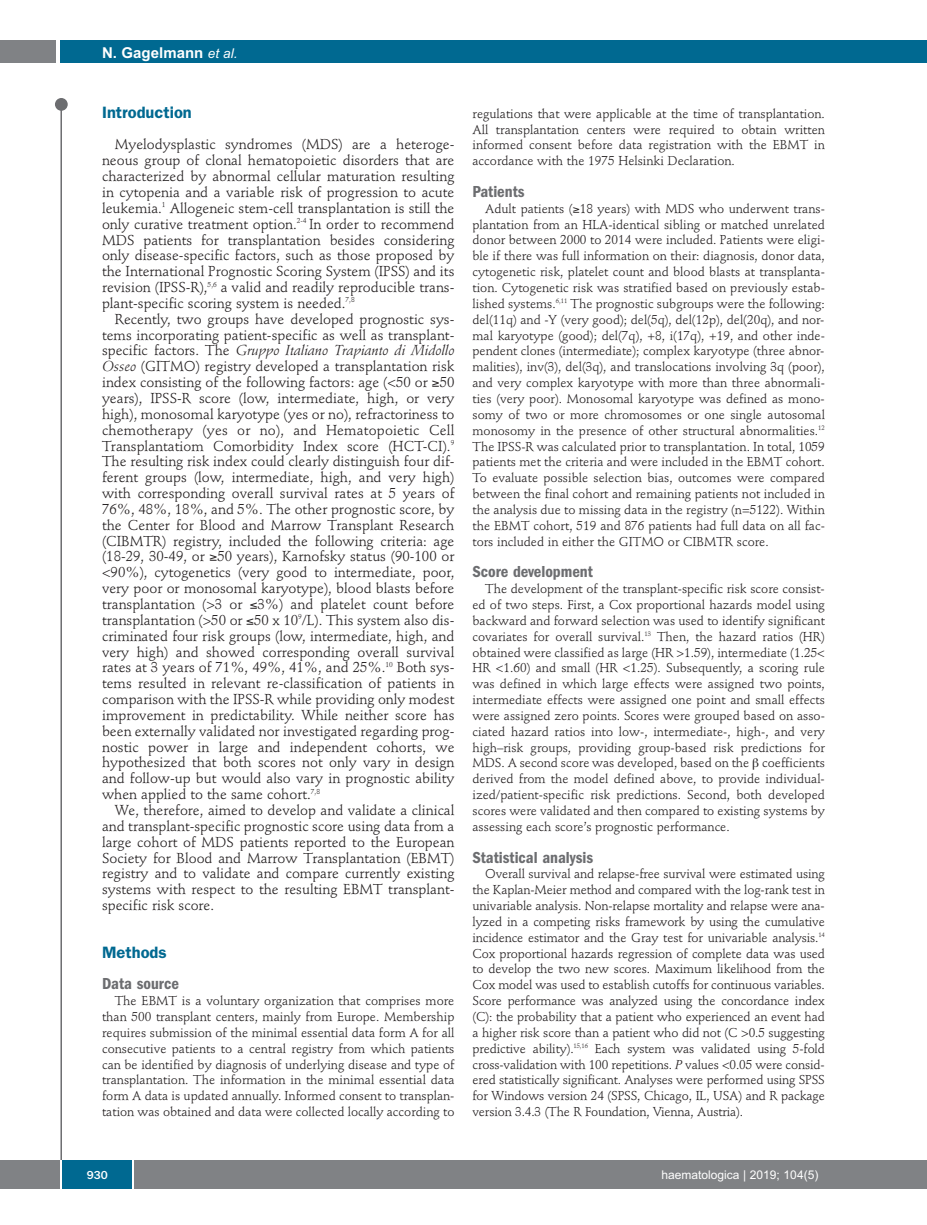
<style>
.page{position:relative;width:927px;height:1225px;background:#fff}
.page>*{position:absolute;margin:0;border:0;box-sizing:border-box;transform-origin:0 0}
.t1{font:600 condensed 16.5px "Franklin Gothic";color:#6c6d70}
.t2{font:600 16.5px "Franklin Gothic";color:#006991}
.t3{font:700 15px "Arial";color:#fff}
.t4{font:14.25px/15.9px "Stempel Schneidler";color:#231f20;text-align:justify}
.t5{font:12.75px/15.9px "Stempel Schneidler";color:#231f20;text-align:justify}
.t6{font:12px "Arial";color:#fff}
.t7{font:500 12px "Franklin Gothic";color:#fff}
.s1{font-weight:400;font-style:italic;font-size:13.5px}
.s2{font-style:italic}
</style>
<div class="page">
<div style="left:911px;top:40px;width:16px;height:22px;background:#006991"></div>
<div style="left:910px;top:1160px;width:17px;height:28px;background:#808285"></div>
<div style="left:55px;top:98px;width:13px;height:13px;background:#6c6d70;border-radius:50%"></div>
<hr style="left:60px;top:101px;width:2px;height:1061px;background:#6c6d70">
<div style="left:60px;top:40px;width:852px;height:22px;background:#006991"></div>
<div style="left:0;top:40px;width:56px;height:22px;background:#808285"></div>
<div style="left:0;top:1160px;width:911px;height:28px;background:#808285"></div>
<div style="left:62px;top:1160px;width:71px;height:28px;background:#006991"></div>
<hr style="left:60px;top:1160px;width:2px;height:28px;background:#fff">
<svg style="left:133px;top:1160px;width:1px;height:28px"></svg>
<p class="t3" style="left:102px;top:44px;width:137px">N. Gagelmann <span class="s1">et al.</span></p>
<p class="t2" style="left:102px;top:106px;width:91px">Introduction</p>
<p class="t4" style="left:102px;top:138px;width:354px;text-indent:13px">Myelodysplastic syndromes (MDS) are a heteroge&shy;neous group of clonal hematopoietic disorders that are characterized by abnormal cellular maturation resulting in cytopenia and a variable risk of progression to acute leukemia.<sup>1</sup> Allogeneic stem-cell transplantation is still the only curative treatment option.<sup>2-4</sup> In order to recommend MDS patients for transplantation besides considering only disease-specific factors, such as those proposed by the International Prognostic Scoring System (IPSS) and its revision (IPSS-R),<sup>5,6</sup> a valid and readily reproducible trans&shy;plant-specific scoring system is needed.<sup>7,8</sup></p>
<p class="t4" style="left:102px;top:312px;width:354px;text-indent:13px">Recently, two groups have developed prognostic sys&shy;tems incorporating patient-specific as well as transplant&shy;specific factors. The <span class="s2">Gruppo Italiano Trapianto di Midollo Osseo</span> (GITMO) registry developed a transplantation risk index consisting of the following factors: age (&lt;50 or ≥50 years), IPSS-R score (low, intermediate, high, or very high), monosomal karyotype (yes or no), refractoriness to chemotherapy (yes or no), and Hematopoietic Cell Transplantatiom Comorbidity Index score (HCT-CI).<sup>9<br></sup>The resulting risk index could clearly distinguish four dif&shy;ferent groups (low, intermediate, high, and very high) with corresponding overall survival rates at 5 years of 76%, 48%, 18%, and 5%. The other prognostic score, by the Center for Blood and Marrow Transplant Research (CIBMTR) registry, included the following criteria: age (18-29, 30-49, or ≥50 years), Karnofsky status (90-100 or &lt;90%), cytogenetics (very good to intermediate, poor, very poor or monosomal karyotype), blood blasts before transplantation (&gt;3 or ≤3%) and platelet count before transplantation (&gt;50 or ≤50 x 10<sup>9</sup>/L). This system also dis&shy;criminated four risk groups (low, intermediate, high, and very high) and showed corresponding overall survival rates at 3 years of 71%, 49%, 41%, and 25%.<sup>10</sup> Both sys&shy;tems resulted in relevant re-classification of patients in comparison with the IPSS-R while providing only modest improvement in predictability. While neither score has been externally validated nor investigated regarding prog&shy;nostic power in large and independent cohorts, we hypothesized that both scores not only vary in design and follow-up but would also vary in prognostic ability when applied to the same cohort.<sup>7,8</sup></p>
<p class="t4" style="left:102px;top:803px;width:354px;text-indent:13px">We, therefore, aimed to develop and validate a clinical and transplant-specific prognostic score using data from a large cohort of MDS patients reported to the European Society for Blood and Marrow Transplantation (EBMT) registry and to validate and compare currently existing systems with respect to the resulting EBMT transplant&shy;specific risk score.</p>
<p class="t2" style="left:102px;top:946px;width:66px">Methods</p>
<p class="t1" style="left:102px;top:978px;width:78px">Data source</p>
<p class="t5" style="left:102px;top:994px;width:354px;text-indent:13px">The EBMT is a voluntary organization that comprises more than 500 transplant centers, mainly from Europe. Membership requires submission of the minimal essential data form A for all consecutive patients to a central registry from which patients can be identified by diagnosis of underlying disease and type of transplantation. The information in the minimal essential data form A data is updated annually. Informed consent to transplan&shy;tation was obtained and data were collected locally according to</p>
<p class="t5" style="left:472px;top:107px;width:354px">regulations that were applicable at the time of transplantation.<br>All transplantation centers were required to obtain written informed consent before data registration with the EBMT in accordance with the 1975 Helsinki Declaration.</p>
<p class="t1" style="left:472px;top:186px;width:54px">Patients</p>
<p class="t5" style="left:472px;top:202px;width:354px;text-indent:13px">Adult patients (≥18 years) with MDS who underwent trans&shy;plantation from an HLA-identical sibling or matched unrelated donor between 2000 to 2014 were included. Patients were eligi&shy;ble if there was full information on their: diagnosis, donor data, cytogenetic risk, platelet count and blood blasts at transplanta&shy;tion. Cytogenetic risk was stratified based on previously estab&shy;lished systems.<sup>6,11</sup> The prognostic subgroups were the following: del(11q) and -Y (very good); del(5q), del(12p), del(20q), and nor&shy;mal karyotype (good); del(7q), +8, i(17q), +19, and other inde&shy;pendent clones (intermediate); complex karyotype (three abnor&shy;malities), inv(3), del(3q), and translocations involving 3q (poor), and very complex karyotype with more than three abnormali&shy;ties (very poor). Monosomal karyotype was defined as mono&shy;somy of two or more chromosomes or one single autosomal monosomy in the presence of other structural abnormalities.<sup>12<br></sup>The IPSS-R was calculated prior to transplantation. In total, 1059 patients met the criteria and were included in the EBMT cohort.<br>To evaluate possible selection bias, outcomes were compared between the final cohort and remaining patients not included in the analysis due to missing data in the registry (n=5122). Within the EBMT cohort, 519 and 876 patients had full data on all fac&shy;tors included in either the GITMO or CIBMTR score.</p>
<p class="t1" style="left:472px;top:566px;width:122px">Score development</p>
<p class="t5" style="left:472px;top:582px;width:354px;text-indent:13px">The development of the transplant-specific risk score consist&shy;ed of two steps. First, a Cox proportional hazards model using backward and forward selection was used to identify significant covariates for overall survival.<sup>13</sup> Then, the hazard ratios (HR) obtained were classified as large (HR &gt;1.59), intermediate (1.25&lt; HR &lt;1.60) and small (HR &lt;1.25). Subsequently, a scoring rule was defined in which large effects were assigned two points, intermediate effects were assigned one point and small effects were assigned zero points. Scores were grouped based on asso&shy;ciated hazard ratios into low-, intermediate-, high-, and very high–risk groups, providing group-based risk predictions for MDS. A second score was developed, based on the coefficients derived from the model defined above, to provide individual&shy;ized/patient-specific risk predictions. Second, both developed scores were validated and then compared to existing systems by assessing each score’s prognostic performance.</p>
<p class="t1" style="left:472px;top:851px;width:122px">Statistical analysis</p>
<p class="t5" style="left:472px;top:867px;width:354px;text-indent:13px">Overall survival and relapse-free survival were estimated using the Kaplan-Meier method and compared with the log-rank test in univariable analysis. Non-relapse mortality and relapse were ana&shy;lyzed in a competing risks framework by using the cumulative incidence estimator and the Gray test for univariable analysis.<sup>14<br></sup>Cox proportional hazards regression of complete data was used to develop the two new scores. Maximum likelihood from the Cox model was used to establish cutoffs for continuous variables.<br>Score performance was analyzed using the concordance index (C): the probability that a patient who experienced an event had a higher risk score than a patient who did not (C &gt;0.5 suggesting predictive ability).<sup>15,16</sup> Each system was validated using 5-fold cross-validation with 100 repetitions. <span class="s2">P</span> values &lt;0.05 were consid&shy;ered statistically significant. Analyses were performed using SPSS for Windows version 24 (SPSS, Chicago, IL, USA) and R package version 3.4.3 (The R Foundation, Vienna, Austria).</p>
<p class="t7" style="left:87px;top:1167px;width:23px">930</p>
<p class="t6" style="left:661px;top:1167px;width:158px">haematologica | 2019; 104(5)</p>
</div>
